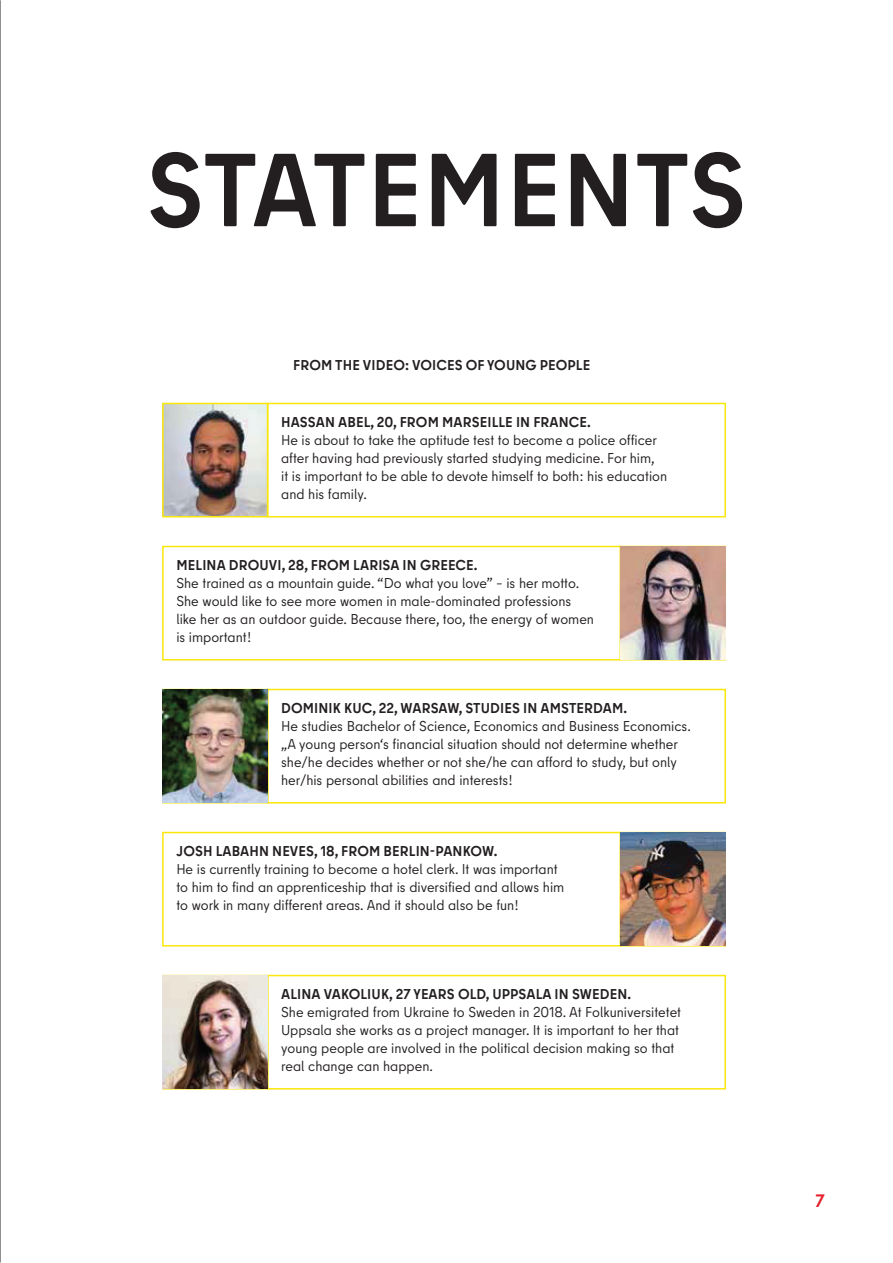
<style>
.page{position:relative;width:893px;height:1263px;background:#fff}
.page>*{position:absolute;margin:0;border:0;box-sizing:border-box;transform-origin:0 0}
.t1{font:700 103.5px "Berlin Type";letter-spacing:.01em;color:#231f20}
.t2{font:700 18px "Berlin Type";color:#e41e29}
.t3{font:14.25px/18px "Berlin Type";color:#231f20}
.t4{font:700 14.25px "Berlin Type";letter-spacing:.01em;color:#231f20}
.s1{font-weight:700}
</style>
<div class="page">
<img style="left:165px;top:406px;width:100px;height:108px">
<div style="left:162px;top:403px;width:106px;height:114px;border:2px solid #fae70b"></div>
<div style="left:267px;top:403px;width:459px;height:114px;border:2px solid #fae70b"></div>
<div style="left:162px;top:546px;width:459px;height:115px;border:2px solid #fae70b"></div>
<img style="left:620px;top:547px;width:105px;height:113px">
<div style="left:162px;top:832px;width:459px;height:115px;border:2px solid #fae70b"></div>
<div style="left:267px;top:689px;width:459px;height:115px;border:2px solid #fae70b"></div>
<div style="left:267px;top:975px;width:459px;height:115px;border:2px solid #fae70b"></div>
<hr style="left:0;top:0;width:1px;height:1263px;background:#231f20">
<img style="left:163px;top:690px;width:105px;height:113px">
<img style="left:620px;top:833px;width:105px;height:113px">
<img style="left:163px;top:976px;width:105px;height:113px">
<h1 class="t1" style="left:147px;top:152px;width:601px">STATEMENTS</h1>
<p class="t4" style="left:293px;top:360px;width:298px">FROM THE VIDEO: VOICES OF YOUNG PEOPLE</p>
<p class="t3" style="left:281px;top:414px;width:387px"><span class="s1">HASSAN ABEL, 20, FROM MARSEILLE IN FRANCE.<br></span>He is about to take the aptitude test to become a police officer after having had previously started studying medicine. For him,<br>it is important to be able to devote himself to both : his education and his family.</p>
<p class="t3" style="left:176px;top:557px;width:419px"><span class="s1">MELINA DROUVI, 28, FROM LARISA IN GREECE.<br></span>She trained as a mountain guide. “Do what you love” – is her motto.<br>She would like to see more women in male-dominated professions like her as an outdoor guide. Because there, too, the energy of women is important !</p>
<p class="t3" style="left:281px;top:700px;width:411px"><span class="s1">DOMINIK KUC, 22, WARSAW, STUDIES IN AMSTERDAM.<br></span>He studies Bachelor of Science, Economics and Business Economics. „A young person‘s financial situation should not determine whether she/he decides whether or not she/he can afford to study, but only her/his personal abilities and interests !</p>
<p class="t3" style="left:176px;top:843px;width:389px"><span class="s1">JOSH LABAHN NEVES, 18, FROM BERLIN-PANKOW.<br></span>He is currently training to become a hotel clerk. It was important to him to find an apprenticeship that is diversified and allows him to work in many different areas. And it should also be fun !</p>
<p class="t3" style="left:281px;top:986px;width:401px"><span class="s1">ALINA VAKOLIUK, 27 YEARS OLD, UPPSALA IN SWEDEN.<br></span>She emigrated from Ukraine to Sweden in 2018. At Folkuniversitetet Uppsala she works as a project manager. It is important to her that young people are involved in the political decision making so that real change can happen.</p>
<p class="t2" style="left:815px;top:1194px;width:11px">7</p>
</div>
